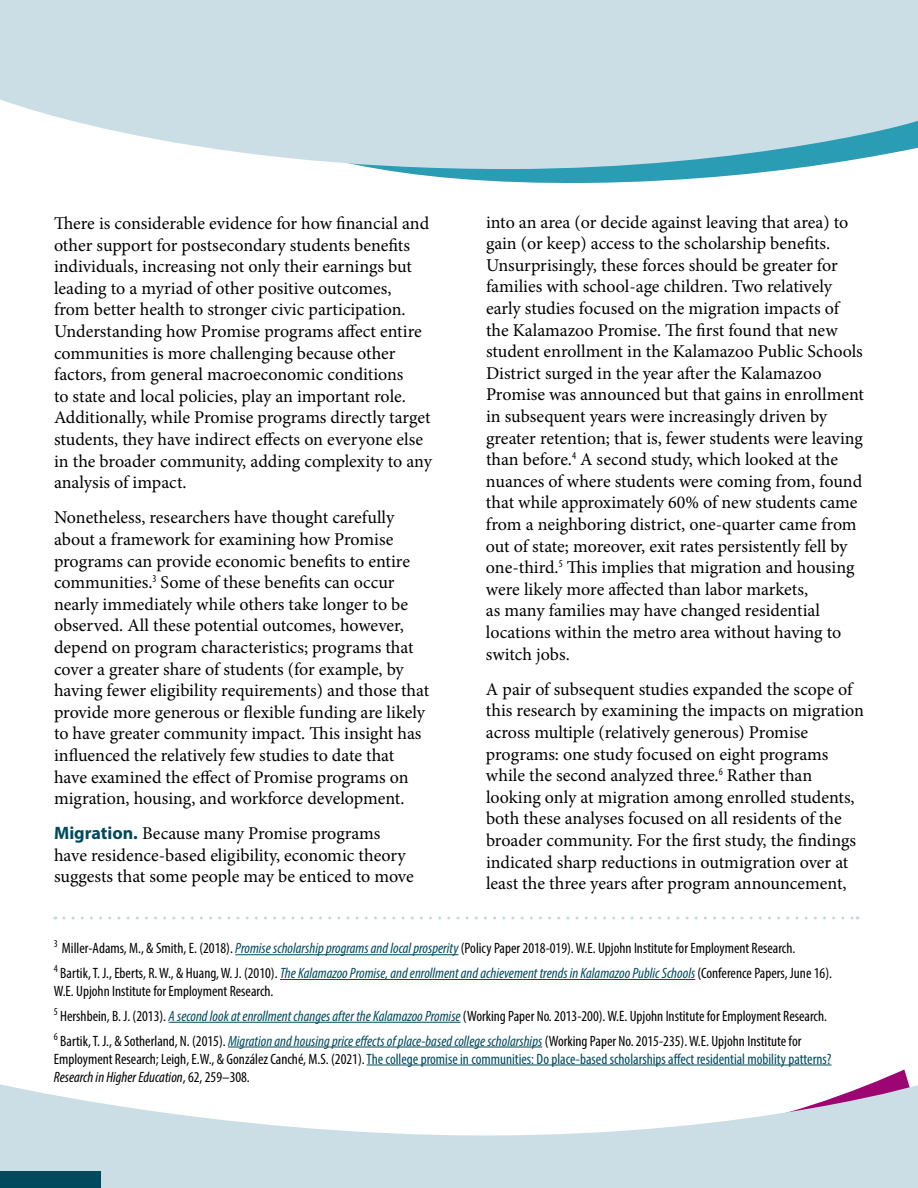
<style>
.page{position:relative;width:918px;height:1188px;background:#fff}
.page>*{position:absolute;margin:0;border:0;box-sizing:border-box;transform-origin:0 0}
.t1{font:18px/21.6px "Minion Pro";color:#000}
.t2{font:condensed 15px/24.8px "Myriad Pro";color:#000}
.t3{font:condensed 15px/18px "Myriad Pro";color:#004a5e}
.s1{font-family:"Myriad Pro";font-weight:700;color:#004a5e}
.s2{font-style:italic;color:#004a5e}
.s3{color:#000}
.s4{font-style:italic;color:#000}
</style>
<div class="page">
<svg style="left:385px;top:170px;width:397px;height:13px;fill:#2a9cb4"></svg>
<svg style="left:0;top:0;width:918px;height:170px;background:#c9dee6"></svg>
<svg style="left:875px;top:1069px;width:33px;height:13px"></svg>
<svg style="left:0;top:1082px;width:918px;height:106px;fill:#cbdee6"></svg>
<svg style="left:64px;top:916px;width:794px;height:4px"></svg>
<hr style="left:235px;top:954px;width:224px;height:1px;background:#004a5e">
<hr style="left:280px;top:979px;width:415px;height:1px;background:#004a5e">
<hr style="left:169px;top:1022px;width:292px;height:1px;background:#004a5e">
<hr style="left:228px;top:1047px;width:314px;height:1px;background:#004a5e">
<hr style="left:367px;top:1065px;width:465px;height:1px;background:#004a5e">
<div style="left:0;top:1171px;width:101px;height:17px;background:#004a5e"></div>
<p class="t1" style="left:54px;top:213px;width:380px">There is considerable evidence for how financial and other support for postsecondary students benefits individuals, increasing not only their earnings but leading to a myriad of other positive outcomes,<br>from better health to stronger civic participation.<br>Understanding how Promise programs affect entire communities is more challenging because other factors, from general macroeconomic conditions<br>to state and local policies, play an important role.<br>Additionally, while Promise programs directly target students, they have indirect effects on everyone else in the broader community, adding complexity to any analysis of impact.</p>
<p class="t1" style="left:54px;top:507px;width:377px">Nonetheless, researchers have thought carefully about a framework for examining how Promise programs can provide economic benefits to entire communities.<sup>3</sup> Some of these benefits can occur nearly immediately while others take longer to be observed. All these potential outcomes, however, depend on program characteristics; programs that cover a greater share of students (for example, by having fewer eligibility requirements) and those that provide more generous or flexible funding are likely to have greater community impact. This insight has influenced the relatively few studies to date that have examined the effect of Promise programs on migration, housing, and workforce development.</p>
<p class="t1" style="left:54px;top:823px;width:361px"><span class="s1">Migration.</span> Because many Promise programs have residence-based eligibility, economic theory suggests that some people may be enticed to move</p>
<p class="t1" style="left:486px;top:211px;width:380px">into an area (or decide against leaving that area) to gain (or keep) access to the scholarship benefits.<br>Unsurprisingly, these forces should be greater for families with school-age children. Two relatively early studies focused on the migration impacts of the Kalamazoo Promise. The first found that new student enrollment in the Kalamazoo Public Schools District surged in the year after the Kalamazoo Promise was announced but that gains in enrollment in subsequent years were increasingly driven by greater retention; that is, fewer students were leaving than before.<sup>4</sup> A second study, which looked at the nuances of where students were coming from, found that while approximately 60% of new students came from a neighboring district, one-quarter came from out of state; moreover, exit rates persistently fell by one-third.<sup>5</sup> This implies that migration and housing were likely more affected than labor markets,<br>as many families may have changed residential locations within the metro area without having to switch jobs.</p>
<p class="t1" style="left:486px;top:678px;width:380px">A pair of subsequent studies expanded the scope of this research by examining the impacts on migration across multiple (relatively generous) Promise programs: one study focused on eight programs while the second analyzed three.<sup>6</sup> Rather than looking only at migration among enrolled students, both these analyses focused on all residents of the broader community. For the first study, the findings indicated sharp reductions in outmigration over at least the three years after program announcement,</p>
<p class="t2" style="left:54px;top:936px;width:780px"><sup>3</sup> Miller-Adams, M., &amp; Smith, E. (2018). <span class="s2">Promise scholarship programs and local prosperity</span> (Policy Paper 2018-019). W.E. Upjohn Institute for Employment Research.<br><sup>4</sup> Bartik, T. J., Eberts, R. W., &amp; Huang, W. J. (2010). <span class="s2">The Kalamazoo Promise, and enrollment and achievement trends in Kalamazoo Public Schools</span> (Conference Papers, June 16).</p>
<p class="t2" style="left:54px;top:978px;width:775px">W.E. Upjohn Institute for Employment Research.<br><sup>5</sup> Hershbein, B. J. (2013). <span class="s2">A second look at enrollment changes after the Kalamazoo Promise</span> (Working Paper No. 2013-200). W.E. Upjohn Institute for Employment Research.<br><sup>6</sup> Bartik, T. J., &amp; Sotherland, N. (2015). <span class="s2">Migration and housing price effects of place-based college scholarships</span> (Working Paper No. 2015-235). W.E. Upjohn Institute for</p>
<p class="t3" style="left:54px;top:1049px;width:779px"><span class="s3">Employment Research; Leigh, E.W., &amp; González Canché, M.S. (2021).</span> The college promise in communities: Do place-based scholarships affect residential mobility patterns?<br><span class="s4">Research in Higher Education</span><span class="s3">, 62, 259–308.</span></p>
</div>
